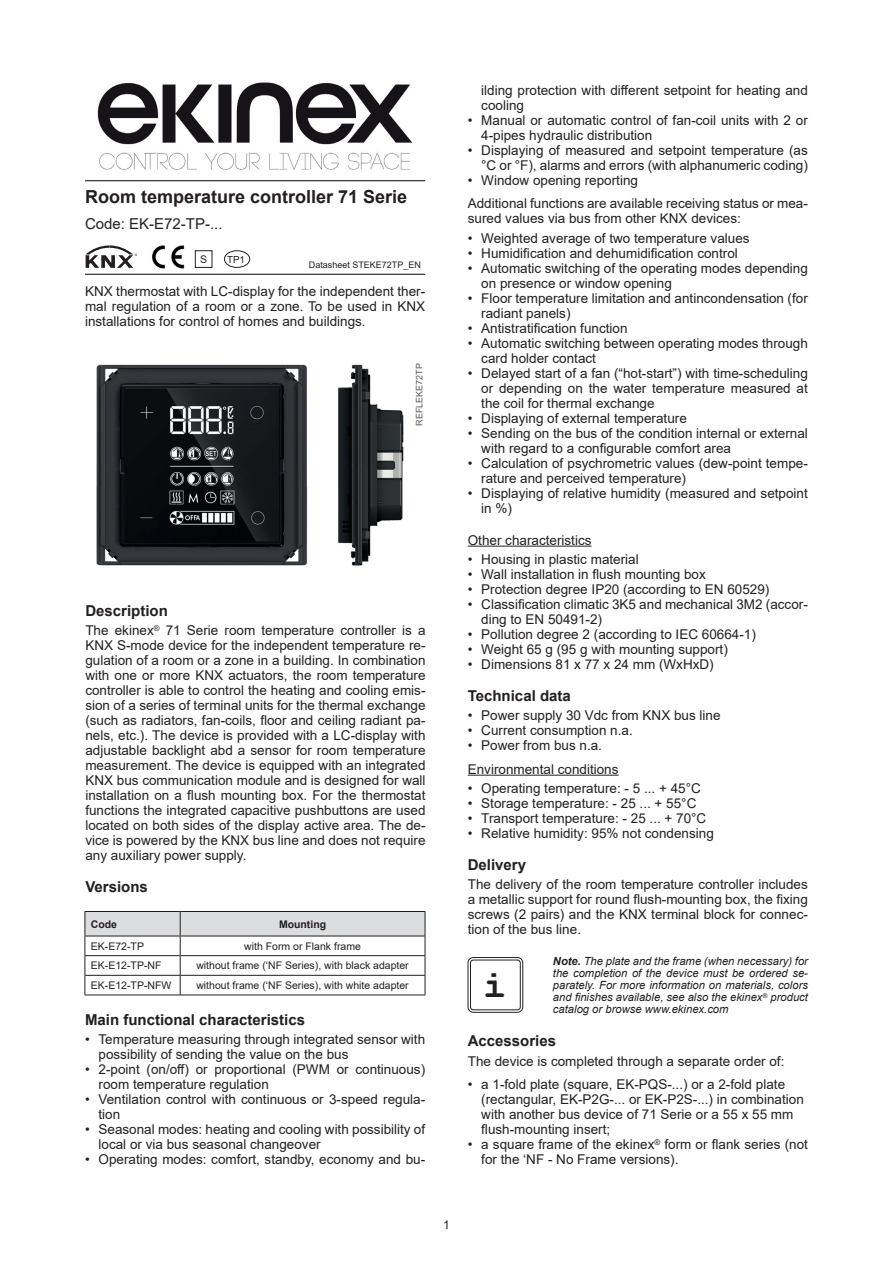
<style>
.page{position:relative;width:893px;height:1263px;background:#fff}
.page>*{position:absolute;margin:0;border:0;box-sizing:border-box;transform-origin:0 0}
.t1{font:700 39px "Courier New";color:#231f20}
.t2{font:700 18px "Arial";color:#231f20}
.t3{font:700 15px "Arial";color:#231f20}
.t4{font:15px "Arial";color:#231f20}
.t5{font:13.5px/15px "Arial";color:#231f20}
.t6{font:12px "Arial";color:#231f20}
.t7{font:italic 11.25px/12px "Arial";color:#231f20;text-align:justify}
.t8{font:10.5px "Arial";color:#231f20}
.t9{font:700 10.5px "Arial";color:#231f20}
.t10{font:9.75px "Arial";color:#231f20}
.t11{font:9px "Arial";color:#231f20}
.t12{font:9px "Arial";color:#57585a}
.s1{font-weight:700}
</style>
<div class="page">
<hr style="left:468px;top:546px;width:124px;height:1px;background:#231f20">
<hr style="left:468px;top:775px;width:151px;height:1px;background:#231f20">
<svg style="left:86px;top:245px;width:51px;height:23px"></svg>
<img style="left:97px;top:82px;width:316px;height:88px">
<img style="left:152px;top:245px;width:33px;height:24px">
<img style="left:96px;top:364px;width:308px;height:202px">
<hr style="left:85px;top:180px;width:340px;height:1px;background:#231f20">
<hr style="left:85px;top:274px;width:340px;height:1px;background:#231f20">
<div style="left:224px;top:250px;width:26px;height:18px;border:1px solid #231f20;border-radius:50%"></div>
<div style="left:195px;top:250px;width:17px;height:18px;border:1px solid #231f20"></div>
<div style="left:468px;top:957px;width:55px;height:55px;border:1px solid #231f20;border-radius:6px"></div>
<div style="left:470px;top:960px;width:50px;height:50px;border:1px solid #231f20;border-radius:3px"></div>
<svg style="left:85px;top:911px;width:341px;height:83px"></svg>
<hr style="left:85px;top:994px;width:340px;height:1px;background:#231f20">
<h2 class="t2" style="left:85px;top:187px;width:324px">Room temperature controller 71 Serie</h2>
<p class="t4" style="left:85px;top:216px;width:139px">Code: EK-E72-TP-...</p>
<p class="t8" style="left:200px;top:253px;width:9px">S</p>
<p class="t10" style="left:227px;top:254px;width:19px">TP1</p>
<p class="t11" style="left:309px;top:260px;width:114px">Datasheet STEKE72TP_EN</p>
<p class="t5" style="left:85px;top:284px;width:342px;text-align:justify">KNX thermostat with LC-display for the independent ther&shy;mal regulation of a room or a zone. To be used in KNX installations for control of homes and buildings.</p>
<p class="t12" style="left:414px;top:426px;width:64px;rotate:-90deg">REFLEKE72TP</p>
<p class="t3" style="left:85px;top:603px;width:84px">Description</p>
<p class="t5" style="left:85px;top:623px;width:342px;text-align:justify">The ekinex<sup>®</sup> 71 Serie room temperature controller is a KNX S-mode device for the independent temperature re&shy;gulation of a room or a zone in a building. In combination with one or more KNX actuators, the room temperature controller is able to control the heating and cooling emis&shy;sion of a series of terminal units for the thermal exchange (such as radiators, fan-coils, floor and ceiling radiant pa&shy;nels, etc.). The device is provided with a LC-display with adjustable backlight abd a sensor for room temperature measurement. The device is equipped with an integrated KNX bus communication module and is designed for wall installation on a flush mounting box. For the thermostat functions the integrated capacitive pushbuttons are used located on both sides of the display active area. The de&shy;vice is powered by the KNX bus line and does not require any auxiliary power supply.</p>
<p class="t3" style="left:85px;top:879px;width:64px">Versions</p>
<p class="t9" style="left:91px;top:918px;width:28px">Code</p>
<p class="t9" style="left:279px;top:918px;width:49px">Mounting</p>
<p class="t8" style="left:91px;top:940px;width:55px">EK-E72-TP</p>
<p class="t8" style="left:244px;top:940px;width:118px">with Form or Flank frame</p>
<p class="t8" style="left:91px;top:960px;width:72px">EK-E12-TP-NF</p>
<p class="t8" style="left:196px;top:960px;width:214px">without frame (‘NF Series), with black adapter</p>
<p class="t8" style="left:91px;top:979px;width:82px">EK-E12-TP-NFW</p>
<p class="t8" style="left:196px;top:979px;width:214px">without frame (‘NF Series), with white adapter</p>
<p class="t3" style="left:85px;top:1011px;width:222px">Main functional characteristics</p>
<p class="t5" style="left:99px;top:1031px;width:328px;text-indent:-14px">• Temperature measuring through integrated sensor with possibility of sending the value on the bus</p>
<p class="t5" style="left:99px;top:1061px;width:328px;text-indent:-14px">• 2-point (on/off) or proportional (PWM or continuous) room temperature regulation</p>
<p class="t5" style="left:99px;top:1091px;width:328px;text-indent:-14px">• Ventilation control with continuous or 3-speed regula&shy;tion</p>
<p class="t5" style="left:99px;top:1121px;width:328px;text-indent:-14px">• Seasonal modes: heating and cooling with possibility of local or via bus seasonal changeover</p>
<p class="t5" style="left:85px;top:1151px;width:342px">• Operating modes: comfort, standby, economy and bu-</p>
<p class="t5" style="left:481px;top:83px;width:328px">ilding protection with different setpoint for heating and cooling</p>
<p class="t5" style="left:481px;top:113px;width:328px;text-indent:-14px">• Manual or automatic control of fan-coil units with 2 or<br>4-pipes hydraulic distribution</p>
<p class="t5" style="left:468px;top:143px;width:342px;text-align:right">• Displaying of measured and setpoint temperature (as °C or °F), alarms and errors (with alphanumeric coding)</p>
<p class="t5" style="left:468px;top:168px;width:342px;line-height:23.5px">• Window opening reporting<br>Additional functions are available receiving status or mea-</p>
<p class="t5" style="left:468px;top:211px;width:275px">sured values via bus from other KNX devices:</p>
<p class="t5" style="left:468px;top:230px;width:283px">• Weighted average of two temperature values</p>
<p class="t5" style="left:468px;top:245px;width:272px">• Humidification and dehumidification control</p>
<p class="t5" style="left:481px;top:260px;width:328px;text-indent:-14px">• Automatic switching of the operating modes depending on presence or window opening</p>
<p class="t5" style="left:481px;top:290px;width:328px;text-indent:-14px">• Floor temperature limitation and antincondensation (for radiant panels)</p>
<p class="t5" style="left:468px;top:320px;width:161px">• Antistratification function</p>
<p class="t5" style="left:481px;top:335px;width:328px;text-indent:-14px">• Automatic switching between operating modes through card holder contact</p>
<p class="t5" style="left:481px;top:365px;width:328px;text-align:justify;text-indent:-14px">• Delayed start of a fan (“hot-start”) with time-scheduling or depending on the water temperature measured at the coil for thermal exchange</p>
<p class="t5" style="left:468px;top:410px;width:221px">• Displaying of external temperature</p>
<p class="t5" style="left:481px;top:425px;width:328px;text-indent:-14px">• Sending on the bus of the condition internal or external with regard to a configurable comfort area</p>
<p class="t5" style="left:481px;top:455px;width:328px;text-indent:-14px">• Calculation of psychrometric values (dew-point tempe&shy;rature and perceived temperature)</p>
<p class="t5" style="left:481px;top:485px;width:328px;text-indent:-14px">• Displaying of relative humidity (measured and setpoint in %)</p>
<p class="t5" style="left:468px;top:532px;width:125px">Other characteristics</p>
<p class="t5" style="left:468px;top:552px;width:173px">• Housing in plastic material</p>
<p class="t5" style="left:468px;top:567px;width:240px">• Wall installation in flush mounting box</p>
<p class="t5" style="left:468px;top:582px;width:303px">• Protection degree IP20 (according to EN 60529)</p>
<p class="t5" style="left:481px;top:597px;width:328px;text-indent:-14px">• Classification climatic 3K5 and mechanical 3M2 (accor&shy;ding to EN 50491-2)</p>
<p class="t5" style="left:468px;top:627px;width:290px">• Pollution degree 2 (according to IEC 60664-1)</p>
<p class="t5" style="left:468px;top:642px;width:262px">• Weight 65 g (95 g with mounting support)</p>
<p class="t5" style="left:468px;top:657px;width:248px">• Dimensions 81 x 77 x 24 mm (WxHxD)</p>
<p class="t3" style="left:468px;top:687px;width:105px">Technical data</p>
<p class="t5" style="left:468px;top:708px;width:254px">• Power supply 30 Vdc from KNX bus line</p>
<p class="t5" style="left:468px;top:723px;width:167px">• Current consumption n.a.</p>
<p class="t5" style="left:468px;top:734px;width:152px;line-height:23.5px">• Power from bus n.a.<br>Environmental conditions</p>
<p class="t5" style="left:468px;top:781px;width:235px">• Operating temperature: - 5 ... + 45°C</p>
<p class="t5" style="left:468px;top:796px;width:230px">• Storage temperature: - 25 ... + 55°C</p>
<p class="t5" style="left:468px;top:811px;width:240px">• Transport temperature: - 25 ... + 70°C</p>
<p class="t5" style="left:468px;top:826px;width:248px">• Relative humidity: 95% not condensing</p>
<p class="t3" style="left:468px;top:856px;width:60px">Delivery</p>
<p class="t5" style="left:468px;top:877px;width:342px;text-align:justify">The delivery of the room temperature controller includes a metallic support for round flush-mounting box, the fixing screws (2 pairs) and the KNX terminal block for connec&shy;tion of the bus line.</p>
<h1 class="t1" style="left:483px;top:965px;width:25px">i</h1>
<p class="t7" style="left:553px;top:955px;width:257px"><span class="s1">Note.</span> The plate and the frame (when necessary) for the completion of the device must be ordered se&shy;parately. For more information on materials, colors and finishes available, see also the ekinex<sup>®</sup> product catalog or browse www.ekinex.com</p>
<p class="t3" style="left:468px;top:1033px;width:90px">Accessories</p>
<p class="t5" style="left:468px;top:1053px;width:318px">The device is completed through a separate order of:</p>
<p class="t5" style="left:481px;top:1077px;width:324px;text-indent:-14px">• a 1-fold plate (square, EK-PQS-...) or a 2-fold plate (rectangular, EK-P2G-... or EK-P2S-...) in combination with another bus device of 71 Serie or a 55 x 55 mm flush-mounting insert;</p>
<p class="t5" style="left:481px;top:1137px;width:328px;text-indent:-14px">• a square frame of the ekinex<sup>®</sup> form or flank series (not for the ‘NF - No Frame versions).</p>
<p class="t6" style="left:443px;top:1218px;width:8px">1</p>
</div>
